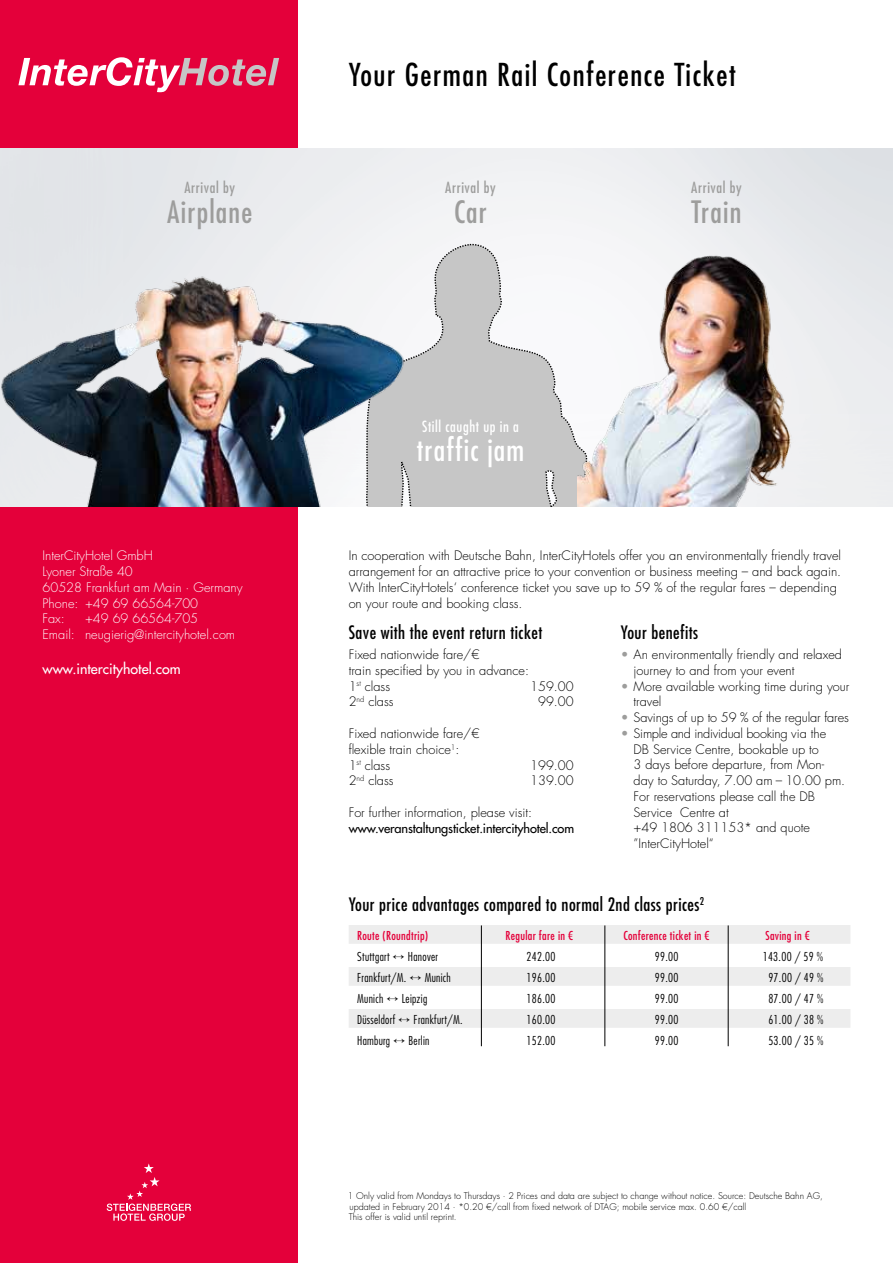
<style>
.page{position:relative;width:893px;height:1263px;background:#fff}
.page>*{position:absolute;margin:0;border:0;box-sizing:border-box;transform-origin:0 0}
.t1{font:condensed 30.75px "Futura LT";letter-spacing:.05em;color:#000}
.t2{font:condensed 30px "Futura LT";letter-spacing:.04em;color:#9d9d9c}
.t3{font:condensed 30px "Futura LT";letter-spacing:.04em;color:#fff}
.t4{font:condensed 18px "Futura LT";letter-spacing:.025em;color:#000}
.t5{font:condensed 15px "Futura LT";letter-spacing:.04em;color:#9d9d9c}
.t6{font:condensed 15px "Futura LT";letter-spacing:.04em;color:#fff}
.t7{font:14.25px "Futura LT";color:#fff}
.t8{font:300 12.75px/15.8px "Futura LT";color:#000}
.t9{font:300 12.75px/15.8px "Futura LT";color:#fff}
.t10{font:12.75px "Futura LT";letter-spacing:-.01em;color:#000}
.t11{font:300 condensed 12px "Futura LT";letter-spacing:.025em;color:#000}
.t12{font:condensed 12px "Futura LT";letter-spacing:.025em;color:#e4003a}
.t13{font:300 9px/10.5px "Futura LT";color:#000}
.s1{color:#9d9d9c}
</style>
<div class="page">
<div style="left:0;top:0;width:298px;height:1263px;background:#e4003a"></div>
<svg style="left:107px;top:1163px;width:84px;height:58px"></svg>
<svg style="left:18px;top:57px;width:261px;height:35px"></svg>
<img style="left:0;top:149px;width:893px;height:357px">
<svg style="left:362px;top:244px;width:216px;height:262px"></svg>
<img style="left:0;top:245px;width:409px;height:261px">
<img style="left:578px;top:244px;width:235px;height:262px">
<div style="left:349px;top:925px;width:501px;height:19px;background:#ededed"></div>
<div style="left:349px;top:967px;width:501px;height:19px;background:#ededed"></div>
<div style="left:349px;top:1009px;width:501px;height:19px;background:#ededed"></div>
<hr style="left:605px;top:925px;width:1px;height:121px;background:#000">
<hr style="left:728px;top:925px;width:1px;height:121px;background:#000">
<hr style="left:481px;top:925px;width:1px;height:121px;background:#000">
<p class="t5" style="left:185px;top:179px;width:52px">Arrival by</p>
<h2 class="t2" style="left:167px;top:193px;width:86px">Airplane</h2>
<p class="t9" style="left:43px;top:548px;width:202px">InterCityHotel GmbH<br>Lyoner Straße 40<br>60528 Frankfurt am Main · Germany<br>Phone: +49 69 66564-700<br>Fax:</p>
<p class="t9" style="left:43px;top:611px;width:194px;text-align:center">+49 69 66564-705<br>Email: neugierig@intercityhotel.com</p>
<p class="t7" style="left:43px;top:659px;width:140px">www.intercityhotel.com</p>
<h1 class="t1" style="left:349px;top:57px;width:389px">Your German Rail Conference Ticket</h1>
<p class="t5" style="left:445px;top:179px;width:52px">Arrival by</p>
<h2 class="t2" style="left:454px;top:193px;width:34px">Car</h2>
<p class="t6" style="left:422px;top:417px;width:98px">Still caught up in a</p>
<h2 class="t3" style="left:417px;top:432px;width:109px">traffic jam</h2>
<p class="t5" style="left:691px;top:179px;width:52px">Arrival by</p>
<h2 class="t2" style="left:692px;top:193px;width:51px">Train</h2>
<p class="t8" style="left:349px;top:548px;width:494px">In cooperation with Deutsche Bahn, InterCityHotels offer you an environmentally friendly travel arrangement for an attractive price to your convention or business meeting – and back again.<br>With InterCityHotels‘ conference ticket you save up to 59 % of the regular fares – depending on your route and booking class.</p>
<h3 class="t4" style="left:349px;top:622px;width:195px">Save with the event return ticket</h3>
<p class="t8" style="left:349px;top:647px;width:182px">Fixed nationwide fare/€<br>train specified by you in advance:<br>1<sup>st</sup> class</p>
<h3 class="t4" style="left:621px;top:622px;width:79px">Your benefits</h3>
<p class="t8" style="left:634px;top:647px;width:210px;text-indent:-13px"><span class="s1">•</span> An environmentally friendly and relaxed journey to and from your event</p>
<p class="t8" style="left:634px;top:679px;width:217px;text-indent:-13px"><span class="s1">•</span> More available working time during your travel</p>
<p class="t8" style="left:621px;top:710px;width:230px"><span class="s1">•</span> Savings of up to 59 % of the regular fares</p>
<p class="t8" style="left:634px;top:726px;width:213px;text-indent:-13px"><span class="s1">•</span> Simple and individual booking via the<br>DB Service Centre, bookable up to<br>3 days before departure, from Mon&shy;day to Saturday, 7.00 am – 10.00 pm.<br>For reservations please call the DB<br>Service Centre at<br>+49 1806 311153* and quote ”InterCityHotel“</p>
<p class="t8" style="left:530px;top:679px;width:45px">159.00</p>
<p class="t8" style="left:349px;top:694px;width:46px">2<sup>nd</sup> class</p>
<p class="t8" style="left:538px;top:694px;width:37px">99.00</p>
<p class="t8" style="left:349px;top:726px;width:132px">Fixed nationwide fare/€ flexible train choice<sup>1</sup>:<br>1<sup>st</sup> class</p>
<p class="t8" style="left:530px;top:757px;width:45px">199.00</p>
<p class="t8" style="left:349px;top:773px;width:46px">2<sup>nd</sup> class</p>
<p class="t8" style="left:530px;top:773px;width:45px">139.00</p>
<p class="t8" style="left:349px;top:805px;width:185px">For further information, please visit:</p>
<p class="t10" style="left:349px;top:819px;width:227px">www.veranstaltungsticket.intercityhotel.com</p>
<h3 class="t4" style="left:349px;top:893px;width:357px">Your price advantages compared to normal 2nd class prices<sup>2</sup></h3>
<p class="t12" style="left:357px;top:928px;width:73px">Route (Roundtrip)</p>
<p class="t12" style="left:506px;top:928px;width:69px">Regular fare in €</p>
<p class="t12" style="left:623px;top:928px;width:88px">Conference ticket in €</p>
<p class="t12" style="left:765px;top:928px;width:46px">Saving in €</p>
<p class="t11" style="left:357px;top:949px;width:82px">Stuttgart ↔ Hanover</p>
<p class="t11" style="left:526px;top:949px;width:30px">242.00</p>
<p class="t11" style="left:655px;top:949px;width:25px">99.00</p>
<p class="t11" style="left:763px;top:949px;width:62px">143.00 / 59 %</p>
<p class="t11" style="left:357px;top:970px;width:95px">Frankfurt/M. ↔ Munich</p>
<p class="t11" style="left:526px;top:970px;width:30px">196.00</p>
<p class="t11" style="left:655px;top:970px;width:25px">99.00</p>
<p class="t11" style="left:768px;top:970px;width:57px">97.00 / 49 %</p>
<p class="t11" style="left:357px;top:991px;width:72px">Munich ↔ Leipzig</p>
<p class="t11" style="left:526px;top:991px;width:30px">186.00</p>
<p class="t11" style="left:655px;top:991px;width:25px">99.00</p>
<p class="t11" style="left:768px;top:991px;width:57px">87.00 / 47 %</p>
<p class="t11" style="left:357px;top:1012px;width:107px">Düsseldorf ↔ Frankfurt/M.</p>
<p class="t11" style="left:526px;top:1012px;width:30px">160.00</p>
<p class="t11" style="left:655px;top:1012px;width:25px">99.00</p>
<p class="t11" style="left:768px;top:1012px;width:57px">61.00 / 38 %</p>
<p class="t11" style="left:357px;top:1033px;width:74px">Hamburg ↔ Berlin</p>
<p class="t11" style="left:526px;top:1033px;width:30px">152.00</p>
<p class="t11" style="left:655px;top:1033px;width:25px">99.00</p>
<p class="t11" style="left:768px;top:1033px;width:57px">53.00 / 35 %</p>
<p class="t13" style="left:348px;top:1191px;width:477px">1 Only valid from Mondays to Thursdays · 2 Prices and data are subject to change without notice. Source: Deutsche Bahn AG, updated in February 2014 · *0.20 €/call from fixed network of DTAG; mobile service max. 0.60 €/call<br>This offer is valid until reprint.</p>
</div>
